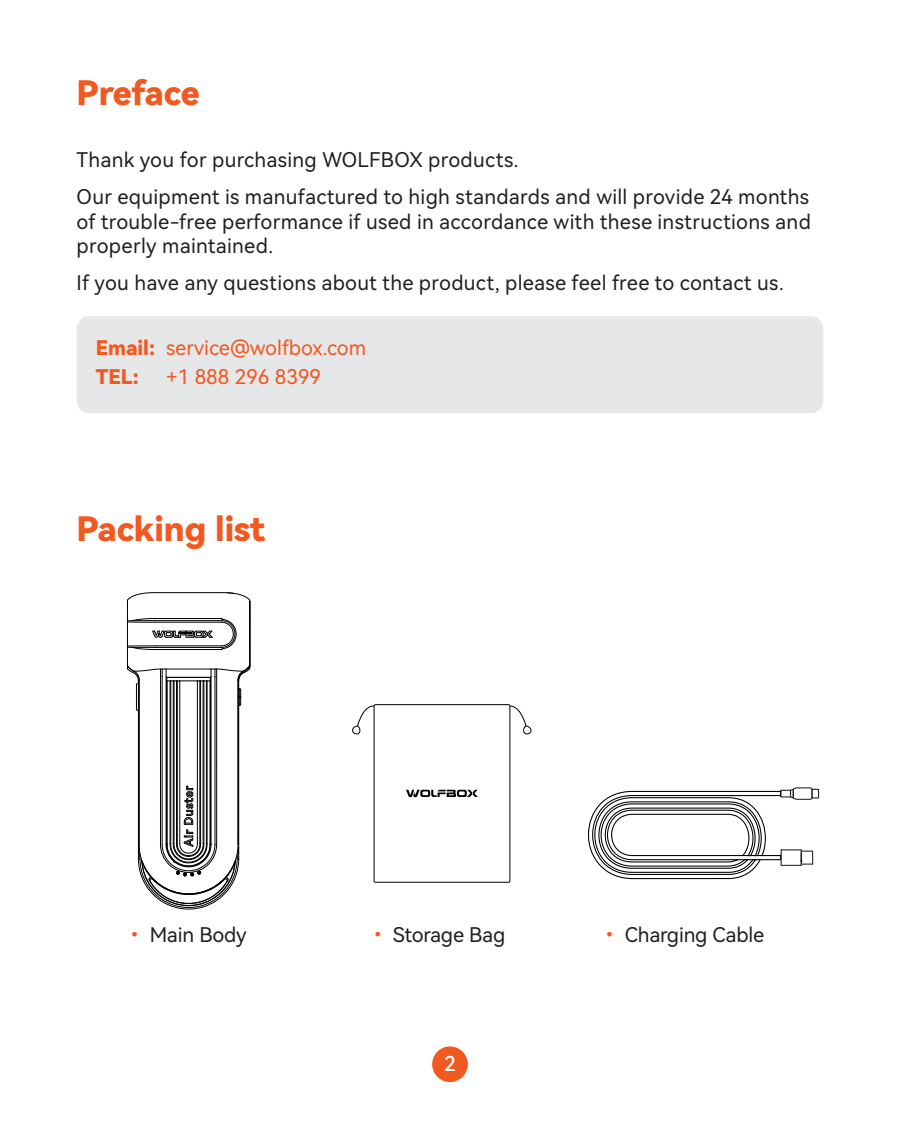
<style>
.page{position:relative;width:900px;height:1123px;background:#fff}
.page>*{position:absolute;margin:0;border:0;box-sizing:border-box;transform-origin:0 0}
.标题-1{font:33.75px "Harmony OS Sans Black";color:#f15921}
.t1{font:20.47px "Harmony OS Sans Medium";color:#fff}
.t2{font:20.25px/37.1px "Harmony OS Sans";letter-spacing:.015em;color:#231f20}
._7_5行文{font:20.25px "Harmony OS Sans";color:#f15921}
.t3{font:20.25px "Harmony OS Sans";letter-spacing:-.01em;color:#231f20}
._7_5行文-2{font:20.25px "Harmony OS Sans Black";color:#f15921}
.s1{font-family:"Harmony OS Sans Black"}
.s2{font-family:"Harmony OS Sans Bold";color:#f15921}
</style>
<div class="page">
<div style="left:432px;top:1046px;width:35px;height:36px;background:#f15921;border-radius:50%"></div>
<div style="left:77px;top:316px;width:746px;height:97px;background:#e6e7e9;border-radius:13px"></div>
<svg style="left:127px;top:592px;width:123px;height:318px"></svg>
<div style="left:373px;top:704px;width:137px;height:178px;border:1px solid #000"></div>
<svg style="left:357px;top:704px;width:17px;height:23px"></svg>
<div style="left:351px;top:725px;width:9px;height:9px;border:1px solid #000;border-radius:3px"></div>
<svg style="left:508px;top:704px;width:19px;height:23px"></svg>
<div style="left:522px;top:725px;width:9px;height:9px;border:1px solid #000;border-radius:3px"></div>
<svg style="left:406px;top:789px;width:72px;height:8px"></svg>
<div style="left:811px;top:788px;width:7px;height:10px;border:1px solid #231f20"></div>
<svg style="left:588px;top:787px;width:225px;height:92px"></svg>
<p class="标题-1" style="left:77px;top:70px;width:125px">Preface</p>
<p class="t2" style="left:77px;top:141px;width:733px">Thank you for purchasing WOLFBOX products.<br>Our equipment is manufactured to high standards and will provide 24 months</p>
<p class="t2" style="left:77px;top:208px;width:735px;line-height:24.3px">of trouble-free performance if used in accordance with these instructions and properly maintained.</p>
<p class="t2" style="left:77px;top:263px;width:708px">If you have any questions about the product, please feel free to contact us.</p>
<p class="_7_5行文" style="left:96px;top:333px;width:272px"><span class="s1">Email:</span> service@wolfbox.com</p>
<p class="_7_5行文-2" style="left:96px;top:362px;width:44px">TEL:</p>
<p class="_7_5行文" style="left:166px;top:362px;width:156px">+1 888 296 8399</p>
<p class="标题-1" style="left:77px;top:506px;width:190px">Packing list</p>
<p class="t3" style="left:124px;top:920px;width:124px"><span class="s2">・</span> Main Body</p>
<p class="t3" style="left:368px;top:920px;width:139px"><span class="s2">・</span> Storage Bag</p>
<p class="t3" style="left:599px;top:920px;width:166px"><span class="s2">・</span> Charging Cable</p>
<p class="t1" style="left:444px;top:1049px;width:13px">2</p>
</div>
